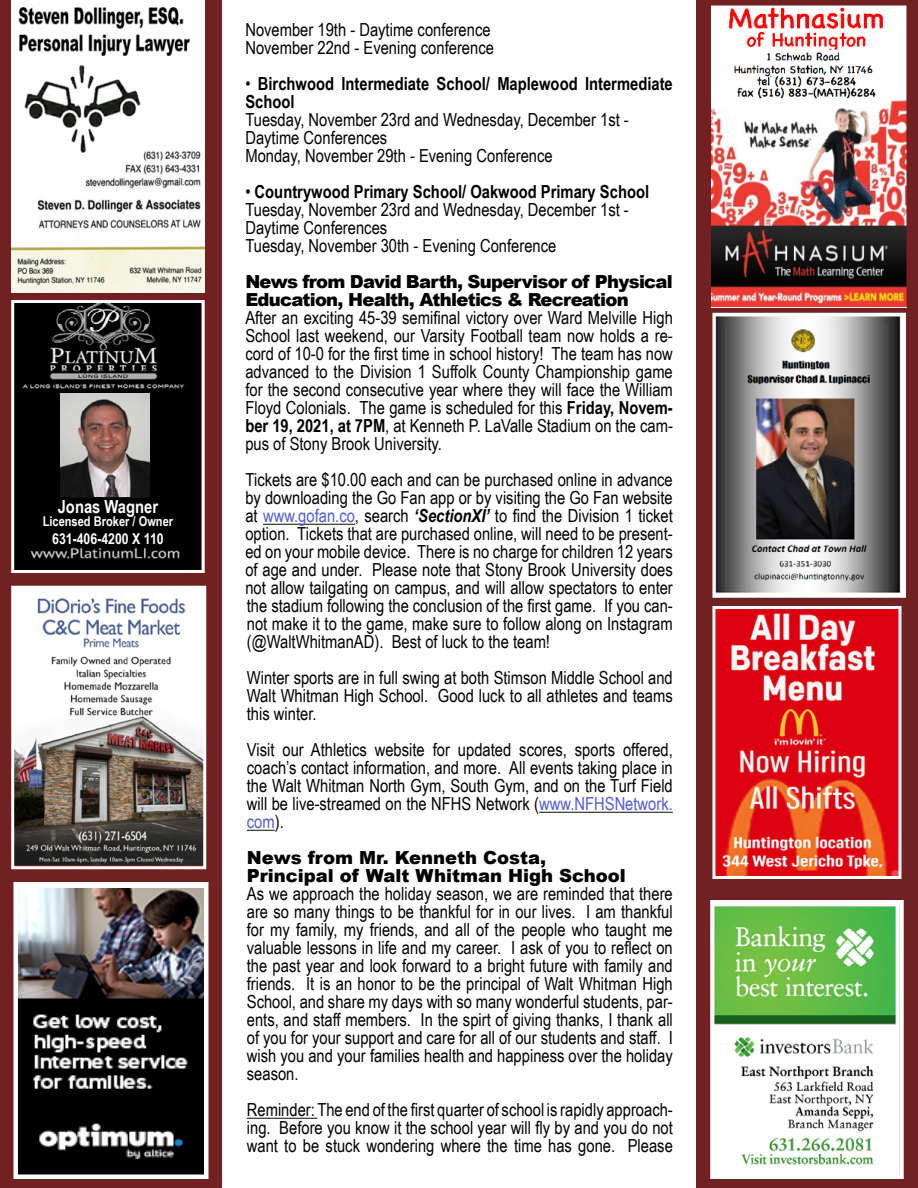
<style>
.page{position:relative;width:918px;height:1188px;background:#712121}
.page>*{position:absolute;margin:0;border:0;box-sizing:border-box;transform-origin:0 0}
.t1{font:18px/18px "Arial Narrow";color:#000;text-align:justify}
.t2{font:900 18px/18px "Arial";letter-spacing:-.04em;color:#000}
.t3{font:700 18px/18px "Arial Narrow";color:#000}
.t4{font:900 18px/18px "Arial";color:#000}
.t5{font:700 18px "Arial Narrow";color:#fff}
.t6{font:700 15px "Arial Narrow";color:#fff}
.t7{font:700 13.5px "Arial Narrow";color:#fff}
.s1{font-weight:400}
.s2{font-weight:700}
.s3{color:#4f5cd6}
.s4{font-weight:700;font-style:italic}
</style>
<div class="page">
<div style="left:224px;top:0;width:472px;height:1188px;background:#fff"></div>
<div style="left:245px;top:23px;width:429px;height:17px;background:#fff"></div>
<div style="left:245px;top:41px;width:429px;height:17px;background:#fff"></div>
<div style="left:245px;top:59px;width:429px;height:17px;background:#fff"></div>
<div style="left:245px;top:77px;width:429px;height:35px;background:#fff"></div>
<div style="left:245px;top:113px;width:429px;height:17px;background:#fff"></div>
<div style="left:245px;top:131px;width:429px;height:17px;background:#fff"></div>
<div style="left:245px;top:149px;width:429px;height:17px;background:#fff"></div>
<div style="left:245px;top:167px;width:429px;height:17px;background:#fff"></div>
<div style="left:245px;top:185px;width:429px;height:17px;background:#fff"></div>
<div style="left:245px;top:203px;width:429px;height:17px;background:#fff"></div>
<div style="left:245px;top:221px;width:429px;height:17px;background:#fff"></div>
<div style="left:245px;top:239px;width:429px;height:17px;background:#fff"></div>
<div style="left:245px;top:257px;width:429px;height:17px;background:#fff"></div>
<div style="left:245px;top:276px;width:429px;height:34px;background:#fff"></div>
<div style="left:245px;top:311px;width:429px;height:143px;background:#fff"></div>
<div style="left:245px;top:455px;width:429px;height:17px;background:#fff"></div>
<div style="left:245px;top:473px;width:429px;height:179px;background:#fff"></div>
<hr style="left:263px;top:524px;width:92px;height:1px;background:#444">
<div style="left:245px;top:653px;width:429px;height:17px;background:#fff"></div>
<div style="left:245px;top:671px;width:429px;height:53px;background:#fff"></div>
<div style="left:245px;top:725px;width:429px;height:17px;background:#fff"></div>
<div style="left:245px;top:743px;width:429px;height:89px;background:#fff"></div>
<hr style="left:539px;top:812px;width:134px;height:1px;background:#444">
<svg style="left:247px;top:830px;width:28px;height:1px"></svg>
<div style="left:245px;top:833px;width:429px;height:17px;background:#fff"></div>
<div style="left:245px;top:852px;width:429px;height:16px;background:#fff"></div>
<div style="left:245px;top:869px;width:429px;height:17px;background:#fff"></div>
<div style="left:245px;top:887px;width:429px;height:197px;background:#fff"></div>
<div style="left:245px;top:1085px;width:429px;height:17px;background:#fff"></div>
<div style="left:245px;top:1103px;width:429px;height:53px;background:#fff"></div>
<hr style="left:247px;top:1118px;width:70px;height:1px;background:#444">
<img style="left:716px;top:317px;width:186px;height:277px">
<div style="left:712px;top:313px;width:194px;height:285px;border:3px solid #fff"></div>
<img style="left:15px;top:590px;width:187px;height:275px">
<div style="left:11px;top:586px;width:195px;height:283px;border:3px solid #fff"></div>
<img style="left:716px;top:610px;width:181px;height:265px">
<div style="left:712px;top:606px;width:189px;height:273px;border:3px solid #fff"></div>
<img style="left:15px;top:304px;width:186px;height:265px">
<img style="left:61px;top:393px;width:88px;height:103px">
<div style="left:28px;top:500px;width:160px;height:44px;background:#000"></div>
<div style="left:11px;top:300px;width:194px;height:273px;border:3px solid #fff"></div>
<img style="left:11px;top:0;width:194px;height:292px">
<img style="left:711px;top:5px;width:195px;height:301px">
<img style="left:714px;top:904px;width:185px;height:271px">
<div style="left:710px;top:900px;width:194px;height:279px;border:3px solid #fff"></div>
<img style="left:18px;top:888px;width:185px;height:286px">
<div style="left:13px;top:882px;width:195px;height:297px;border:4px solid #fff"></div>
<p class="t5" style="left:58px;top:493px;width:102px">Jonas Wagner</p>
<p class="t7" style="left:43px;top:511px;width:132px">Licensed Broker / Owner</p>
<p class="t6" style="left:52px;top:527px;width:113px">631-406-4200 X 110</p>
<p class="t1" style="left:245px;top:20px;width:250px">November 19th - Daytime conference<br>November 22nd - Evening conference</p>
<p class="t3" style="left:245px;top:74px;width:429px"><span class="s1">•</span> Birchwood Intermediate School/ Maplewood Intermediate<br>School</p>
<p class="t1" style="left:245px;top:110px;width:385px;text-align:left">Tuesday, November 23rd and Wednesday, December 1st -<br>Daytime Conferences<br>Monday, November 29th - Evening Conference</p>
<p class="t1" style="left:245px;top:182px;width:405px;text-align:left">• <span class="s2">Countrywood Primary School/ Oakwood Primary School </span>Tuesday, November 23rd and Wednesday, December 1st - Daytime Conferences<br>Tuesday, November 30th - Evening Conference</p>
<p class="t2" style="left:245px;top:272px;width:429px">News from David Barth, Supervisor of Physical<br>Education, Health, Athletics &amp; Recreation</p>
<p class="t1" style="left:245px;top:308px;width:429px">After an exciting 45-39 semifinal victory over Ward Melville High School last weekend, our Varsity Football team now holds a re&shy;cord of 10-0 for the first time in school history! The team has now advanced to the Division 1 Suffolk County Championship game for the second consecutive year where they will face the William Floyd Colonials. The game is scheduled for this <span class="s2">Friday, Novem&shy;ber 19, 2021, at 7PM</span>, at Kenneth P. LaValle Stadium on the cam&shy;pus of Stony Brook University.</p>
<p class="t1" style="left:245px;top:470px;width:429px">Tickets are $10.00 each and can be purchased online in advance by downloading the Go Fan app or by visiting the Go Fan website at <span class="s3">www.gofan.co</span>, search <span class="s4">‘SectionXI’</span> to find the Division 1 ticket option. Tickets that are purchased online, will need to be present&shy;ed on your mobile device. There is no charge for children 12 years of age and under. Please note that Stony Brook University does not allow tailgating on campus, and will allow spectators to enter the stadium following the conclusion of the first game. If you can&shy;not make it to the game, make sure to follow along on Instagram (@WaltWhitmanAD). Best of luck to the team!</p>
<p class="t1" style="left:247px;top:668px;width:427px">Winter sports are in full swing at both Stimson Middle School and Walt Whitman High School. Good luck to all athletes and teams this winter.</p>
<p class="t1" style="left:247px;top:740px;width:428px">Visit our Athletics website for updated scores, sports offered, coach’s contact information, and more. All events taking place in the Walt Whitman North Gym, South Gym, and on the Turf Field will be live-streamed on the NFHS Network (<span class="s3">www.NFHSNetwork. com</span>).</p>
<p class="t4" style="left:247px;top:848px;width:381px">News from Mr. Kenneth Costa,<br>Principal of Walt Whitman High School</p>
<p class="t1" style="left:247px;top:884px;width:428px">As we approach the holiday season, we are reminded that there are so many things to be thankful for in our lives. I am thankful for my family, my friends, and all of the people who taught me valuable lessons in life and my career. I ask of you to reflect on the past year and look forward to a bright future with family and friends. It is an honor to be the principal of Walt Whitman High School, and share my days with so many wonderful students, par&shy;ents, and staff members. In the spirt of giving thanks, I thank all of you for your support and care for all of our students and staff. I wish you and your families health and happiness over the holiday season.</p>
<p class="t1" style="left:247px;top:1100px;width:428px">Reminder: The end of the first quarter of school is rapidly approach&shy;ing. Before you know it the school year will fly by and you do not want to be stuck wondering where the time has gone. Please</p>
</div>
